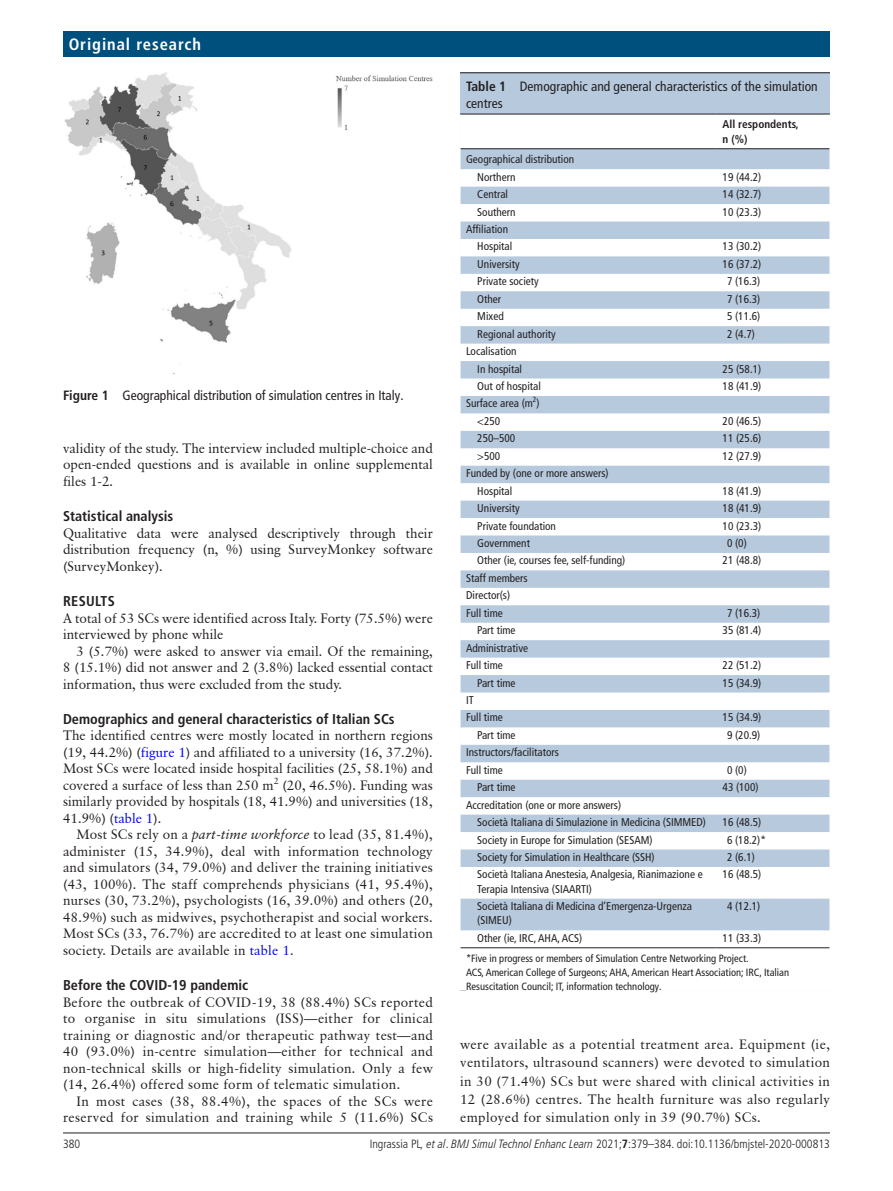
<style>
.page{position:relative;width:893px;height:1191px;background:#fff}
.page>*{position:absolute;margin:0;border:0;box-sizing:border-box;transform-origin:0 0}
.t1{font:700 condensed 16.5px "Frutiger LT Pro";letter-spacing:.055em;color:#fff}
.t2{font:700 condensed 14.25px "Frutiger LT Pro";color:#231f20}
.t3{font:700 condensed 14.25px "Frutiger LT Pro";letter-spacing:.025em;color:#231f20}
.t4{font:13.5px/16.5px "Classical Garamond BT";color:#231f20;text-align:justify}
.t5{font:condensed 13.5px/16.5px "Frutiger LT Pro";color:#231f20}
.t6{font:13.5px/16.5px "Classical Garamond BT";letter-spacing:.025em;color:#231f20;text-align:right}
.t7{font:300 condensed 12px "Frutiger LT Pro";color:#231f20}
.t8{font:condensed 11.25px/17.4px "Frutiger LT Pro";color:#231f20}
.t9{font:700 condensed 11.25px/14.2px "Frutiger LT Pro";color:#231f20}
.t10{font:condensed 10.5px/14.2px "Frutiger LT Pro";color:#231f20}
.t11{font:condensed 7.5px "Frutiger LT Pro";color:#231f20}
.s1{font-weight:700}
.s2{color:#00f}
.s3{font-style:italic}
</style>
<div class="page">
<hr style="left:63px;top:1132px;width:767px;height:1px;background:#231f20">
<div style="left:63px;top:31px;width:767px;height:25px;background:#00507e"></div>
<img style="left:64px;top:72px;width:369px;height:303px">
<div style="left:460px;top:72px;width:370px;height:918px;background:#b6c9dd"></div>
<hr style="left:460px;top:72px;width:370px;height:1px;background:#231f20">
<svg style="left:461px;top:115px;width:369px;height:832px"></svg>
<div style="left:460px;top:947px;width:370px;height:43px;background:#fff"></div>
<hr style="left:460px;top:114px;width:257px;height:1px;background:#231f20">
<hr style="left:460px;top:148px;width:257px;height:1px;background:#231f20">
<hr style="left:717px;top:114px;width:113px;height:1px;background:#231f20">
<hr style="left:717px;top:148px;width:113px;height:1px;background:#231f20">
<hr style="left:460px;top:947px;width:257px;height:1px;background:#231f20">
<hr style="left:717px;top:947px;width:113px;height:1px;background:#231f20">
<hr style="left:460px;top:114px;width:1px;height:35px;background:#fff">
<svg style="left:460px;top:149px;width:1px;height:718px"></svg>
<hr style="left:460px;top:867px;width:1px;height:31px;background:#fff">
<hr style="left:460px;top:898px;width:1px;height:32px;background:#fff">
<svg style="left:460px;top:930px;width:1px;height:17px"></svg>
<hr style="left:460px;top:947px;width:1px;height:43px;background:#fff">
<p class="t1" style="left:69px;top:34px;width:134px">Original research</p>
<p class="t5" style="left:63px;top:387px;width:342px"><span class="s1">Figure 1</span> Geographical distribution of simulation centres in Italy.</p>
<p class="t4" style="left:63px;top:440px;width:371px">validity of the study. The interview included multiple-choice and open-ended questions and is available in online supplemental files 1-2.</p>
<p class="t2" style="left:63px;top:508px;width:112px">Statistical analysis</p>
<p class="t4" style="left:63px;top:524px;width:371px">Qualitative data were analysed descriptively through their distribution frequency (n, %) using SurveyMonkey software (SurveyMonkey).</p>
<p class="t3" style="left:63px;top:592px;width:53px">RESULTS</p>
<p class="t4" style="left:63px;top:609px;width:371px">A total of 53 SCs were identified across Italy. Forty (75.5%) were interviewed by phone while</p>
<p class="t4" style="left:63px;top:642px;width:371px;text-indent:14px">3 (5.7%) were asked to answer via email. Of the remaining, 8 (15.1%) did not answer and 2 (3.8%) lacked essential contact information, thus were excluded from the study.</p>
<p class="t2" style="left:63px;top:710px;width:333px">Demographics and general characteristics of Italian SCs</p>
<p class="t4" style="left:63px;top:727px;width:371px">The identified centres were mostly located in northern regions (19, 44.2%) (<span class="s2">figure 1</span>) and affiliated to a university (16, 37.2%).<br>Most SCs were located inside hospital facilities (25, 58.1%) and covered a surface of less than 250 m<sup>2</sup> (20, 46.5%). Funding was similarly provided by hospitals (18, 41.9%) and universities (18, 41.9%) (<span class="s2">table 1</span>).</p>
<p class="t4" style="left:63px;top:826px;width:371px;text-indent:14px">Most SCs rely on a <span class="s3">part-time workforce</span> to lead (35, 81.4%), administer (15, 34.9%), deal with information technology and simulators (34, 79.0%) and deliver the training initiatives (43, 100%). The staff comprehends physicians (41, 95.4%), nurses (30, 73.2%), psychologists (16, 39.0%) and others (20, 48.9%) such as midwives, psychotherapist and social workers.<br>Most SCs (33, 76.7%) are accredited to at least one simulation society. Details are available in <span class="s2">table 1</span>.</p>
<p class="t2" style="left:63px;top:976px;width:187px">Before the COVID-19 pandemic</p>
<p class="t4" style="left:63px;top:993px;width:372px">Before the outbreak of COVID-19, 38 (88.4%) SCs reported to organise in situ simulations (ISS)—either for clinical training or diagnostic and/or therapeutic pathway test—and 40 (93.0%) in-centre simulation—either for technical and non-technical skills or high-fidelity simulation. Only a few (14, 26.4%) offered some form of telematic simulation.</p>
<p class="t6" style="left:63px;top:1092px;width:372px">In most cases (38, 88.4%), the spaces of the SCs were reserved for simulation and training while 5 (11.6%) SCs</p>
<p class="t5" style="left:466px;top:78px;width:353px"><span class="s1">Table 1</span> Demographic and general characteristics of the simulation centres</p>
<p class="t9" style="left:723px;top:117px;width:78px">All respondents, n (%)</p>
<p class="t8" style="left:477px;top:151px;width:98px;text-indent:-11px">Geographical distribution<br>Northern</p>
<p class="t8" style="left:723px;top:168px;width:40px">19 (44.2)</p>
<p class="t8" style="left:477px;top:185px;width:32px">Central</p>
<p class="t8" style="left:723px;top:185px;width:40px">14 (32.7)</p>
<p class="t8" style="left:477px;top:203px;width:40px">Southern</p>
<p class="t8" style="left:723px;top:203px;width:40px">10 (23.3)</p>
<p class="t8" style="left:477px;top:220px;width:36px;text-indent:-11px">Affiliation<br>Hospital</p>
<p class="t8" style="left:723px;top:238px;width:40px">13 (30.2)</p>
<p class="t8" style="left:477px;top:255px;width:44px">University</p>
<p class="t8" style="left:723px;top:255px;width:40px">16 (37.2)</p>
<p class="t8" style="left:477px;top:273px;width:63px">Private society</p>
<p class="t8" style="left:727px;top:273px;width:35px">7 (16.3)</p>
<p class="t8" style="left:477px;top:290px;width:25px">Other</p>
<p class="t8" style="left:727px;top:290px;width:35px">7 (16.3)</p>
<p class="t8" style="left:477px;top:308px;width:28px">Mixed</p>
<p class="t8" style="left:727px;top:308px;width:35px">5 (11.6)</p>
<p class="t8" style="left:477px;top:325px;width:80px">Regional authority</p>
<p class="t8" style="left:727px;top:325px;width:29px">2 (4.7)</p>
<p class="t8" style="left:477px;top:342px;width:46px;text-indent:-11px">Localisation<br>In hospital</p>
<p class="t8" style="left:723px;top:360px;width:40px">25 (58.1)</p>
<p class="t8" style="left:477px;top:377px;width:65px">Out of hospital</p>
<p class="t8" style="left:723px;top:377px;width:40px">18 (41.9)</p>
<p class="t8" style="left:466px;top:395px;width:75px">Surface area (m )</p>
<p class="t11" style="left:533px;top:395px;width:5px">2</p>
<p class="t8" style="left:477px;top:412px;width:24px">&lt;250</p>
<p class="t8" style="left:723px;top:412px;width:40px">20 (46.5)</p>
<p class="t8" style="left:477px;top:430px;width:40px">250–500</p>
<p class="t8" style="left:723px;top:430px;width:40px">11 (25.6)</p>
<p class="t8" style="left:477px;top:447px;width:24px">&gt;500</p>
<p class="t8" style="left:723px;top:447px;width:40px">12 (27.9)</p>
<p class="t8" style="left:477px;top:464px;width:133px;text-indent:-11px">Funded by (one or more answers)<br>Hospital</p>
<p class="t8" style="left:723px;top:482px;width:40px">18 (41.9)</p>
<p class="t8" style="left:477px;top:499px;width:44px">University</p>
<p class="t8" style="left:723px;top:499px;width:40px">18 (41.9)</p>
<p class="t8" style="left:477px;top:517px;width:80px">Private foundation</p>
<p class="t8" style="left:723px;top:517px;width:40px">10 (23.3)</p>
<p class="t8" style="left:477px;top:534px;width:54px">Government</p>
<p class="t8" style="left:727px;top:534px;width:21px">0 (0)</p>
<p class="t8" style="left:477px;top:552px;width:150px">Other (ie, courses fee, self-funding)</p>
<p class="t8" style="left:723px;top:552px;width:40px">21 (48.8)</p>
<p class="t8" style="left:466px;top:569px;width:63px">Staff members<br>Director(s)<br>Full time</p>
<p class="t8" style="left:727px;top:604px;width:35px">7 (16.3)</p>
<p class="t8" style="left:477px;top:621px;width:40px">Part time</p>
<p class="t8" style="left:723px;top:621px;width:40px">35 (81.4)</p>
<p class="t8" style="left:466px;top:639px;width:64px">Administrative<br>Full time</p>
<p class="t8" style="left:723px;top:656px;width:40px">22 (51.2)</p>
<p class="t8" style="left:477px;top:674px;width:40px">Part time</p>
<p class="t8" style="left:723px;top:674px;width:40px">15 (34.9)</p>
<p class="t8" style="left:466px;top:691px;width:38px">IT<br>Full time</p>
<p class="t8" style="left:723px;top:709px;width:40px">15 (34.9)</p>
<p class="t8" style="left:477px;top:726px;width:40px">Part time</p>
<p class="t8" style="left:727px;top:726px;width:35px">9 (20.9)</p>
<p class="t8" style="left:466px;top:743px;width:94px">Instructors/facilitators<br>Full time</p>
<p class="t8" style="left:727px;top:761px;width:21px">0 (0)</p>
<p class="t8" style="left:477px;top:778px;width:40px">Part time</p>
<p class="t8" style="left:723px;top:778px;width:37px">43 (100)</p>
<p class="t8" style="left:477px;top:796px;width:230px;text-indent:-11px">Accreditation (one or more answers)<br>Società Italiana di Simulazione in Medicina (SIMMED)</p>
<p class="t8" style="left:723px;top:813px;width:40px">16 (48.5)</p>
<p class="t8" style="left:477px;top:831px;width:177px">Society in Europe for Simulation (SESAM)</p>
<p class="t8" style="left:727px;top:831px;width:40px">6 (18.2)*</p>
<p class="t8" style="left:477px;top:848px;width:179px">Society for Simulation in Healthcare (SSH)</p>
<p class="t8" style="left:727px;top:848px;width:29px">2 (6.1)</p>
<p class="t8" style="left:477px;top:867px;width:227px;line-height:14.2px">Società Italiana Anestesia, Analgesia, Rianimazione e<br>Terapia Intensiva (SIAARTI)</p>
<p class="t8" style="left:723px;top:866px;width:40px">16 (48.5)</p>
<p class="t8" style="left:477px;top:899px;width:216px;line-height:14.2px">Società Italiana di Medicina d’Emergenza-Urgenza (SIMEU)</p>
<p class="t8" style="left:727px;top:897px;width:35px">4 (12.1)</p>
<p class="t8" style="left:477px;top:929px;width:106px">Other (ie, IRC, AHA, ACS)</p>
<p class="t8" style="left:723px;top:929px;width:40px">11 (33.3)</p>
<p class="t10" style="left:466px;top:951px;width:325px">*Five in progress or members of Simulation Centre Networking Project.<br>ACS, American College of Surgeons; AHA, American Heart Association; IRC, Italian<br>Resuscitation Council; IT, information technology.</p>
<p class="t4" style="left:460px;top:1035px;width:372px;line-height:18.3px">were available as a potential treatment area. Equipment (ie, ventilators, ultrasound scanners) were devoted to simulation in 30 (71.4%) SCs but were shared with clinical activities in 12 (28.6%) centres. The health furniture was also regularly employed for simulation only in 39 (90.7%) SCs.</p>
<p class="t7" style="left:63px;top:1136px;width:19px">380</p>
<p class="t7" style="left:370px;top:1136px;width:462px">Ingrassia PL<span class="s3">, et al</span>. <span class="s3">BMJ Simul Technol Enhanc Learn</span> 2021;<span class="s1">7</span>:379–384. doi:10.1136/bmjstel-2020-000813</p>
</div>
